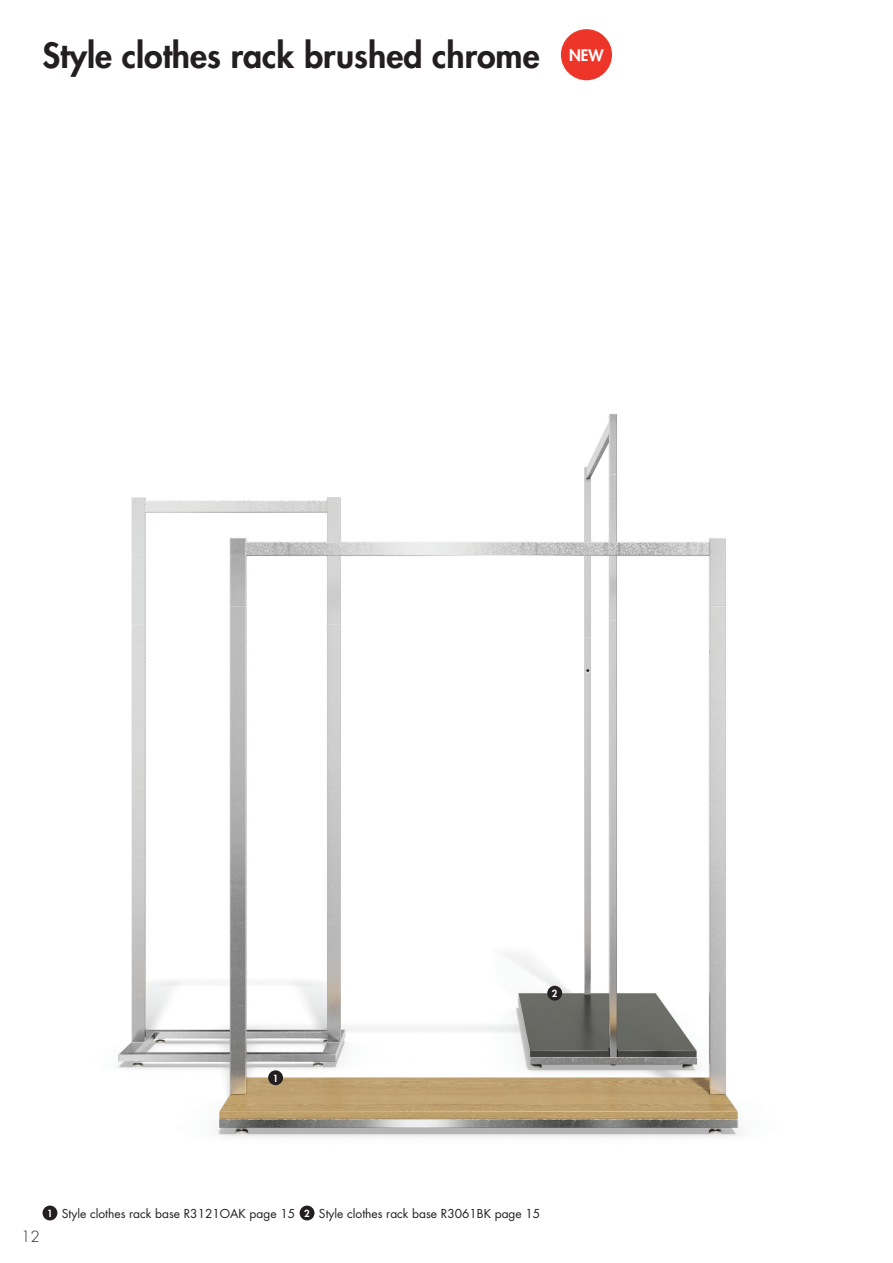
<style>
.page{position:relative;width:893px;height:1263px;background:#fff}
.page>*{position:absolute;margin:0;border:0;box-sizing:border-box;transform-origin:0 0}
.t1{font:800 33.75px "Futura";color:#231f20}
.t2{font:800 15.6px "Futura";color:#fff}
.t3{font:300 15px "Futura";color:#231f20}
.t4{font:12px "Futura";color:#231f20}
.t5{font:800 9.6px "Futura";color:#fff}
.s1{font-weight:800;font-size:9.6px;color:#fff}
</style>
<div class="page">
<img style="left:42px;top:60px;width:698px;height:1161px">
<div style="left:561px;top:29px;width:51px;height:51px;background:#ee3529;border-radius:50%"></div>
<div style="left:268px;top:1070px;width:15px;height:15px;background:#231f20;border-radius:50%"></div>
<div style="left:547px;top:986px;width:15px;height:14px;background:#231f20;border-radius:50%"></div>
<div style="left:43px;top:1205px;width:14px;height:15px;background:#231f20;border-radius:50%"></div>
<div style="left:300px;top:1205px;width:14px;height:15px;background:#231f20;border-radius:50%"></div>
<h1 class="t1" style="left:43px;top:33px;width:499px">Style clothes rack brushed chrome</h1>
<h2 class="t2" style="left:569px;top:45px;width:36px">NEW</h2>
<p class="t5" style="left:273px;top:1071px;width:7px">1</p>
<p class="t5" style="left:552px;top:987px;width:7px">2</p>
<p class="t3" style="left:21px;top:1226px;width:20px">12</p>
<p class="t4" style="left:47px;top:1205px;width:249px"><span class="s1">1</span> Style clothes rack base R3121OAK page 15</p>
<p class="t4" style="left:319px;top:1205px;width:223px">Style clothes rack base R3061BK page 15</p>
<p class="t5" style="left:304px;top:1207px;width:7px">2</p>
</div>
